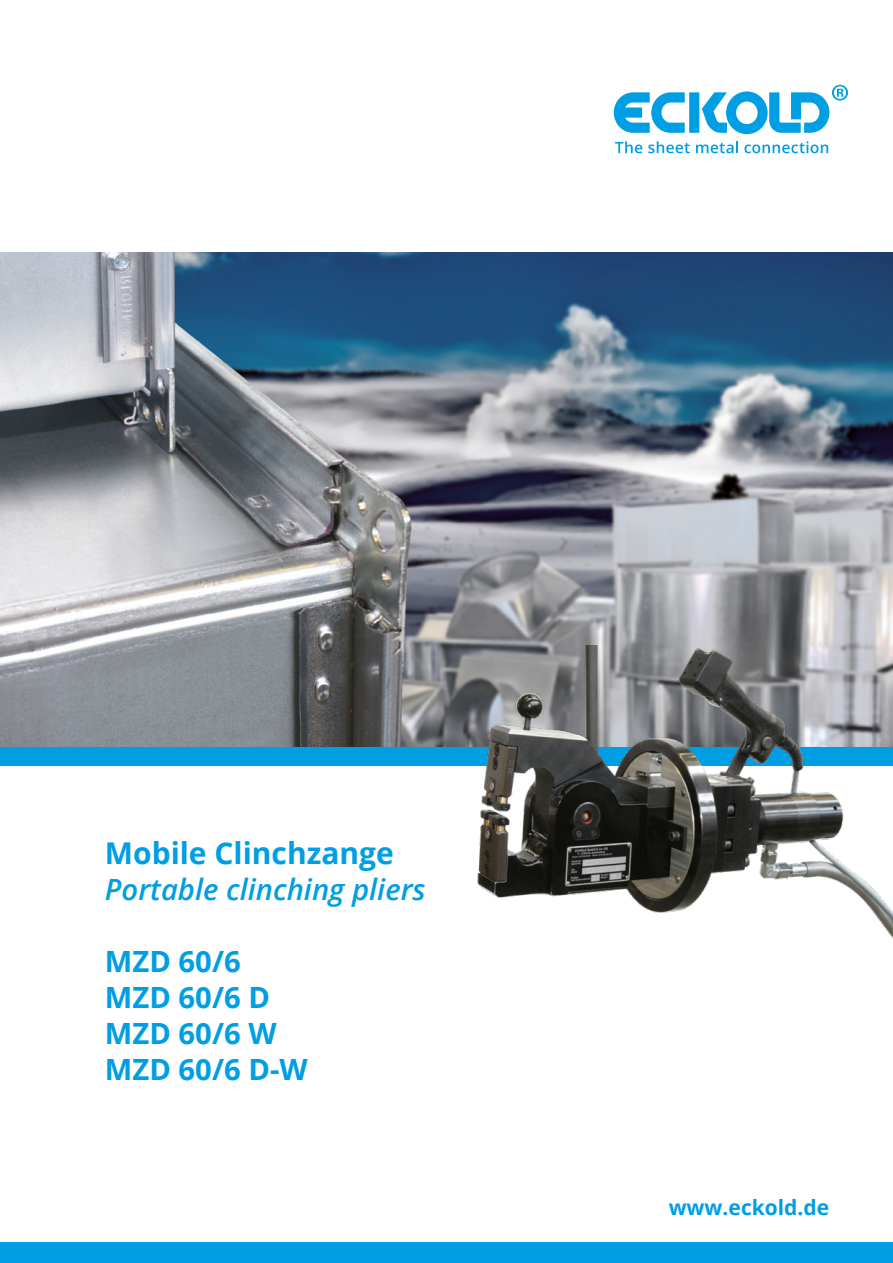
<style>
.page{position:relative;width:893px;height:1263px;background:#fff}
.page>*{position:absolute;margin:0;border:0;box-sizing:border-box;transform-origin:0 0}
.t1{font:700 30px "Open Sans";color:#009ee3}
.t2{font:700 29.25px/36px "Open Sans";color:#009ee3}
.t3{font:italic 600 29.25px "Open Sans";color:#009ee3}
.t4{font:700 21px "Open Sans";color:#009ee3}
</style>
<div class="page">
<div style="left:0;top:1242px;width:893px;height:21px;background:#009ee3"></div>
<svg style="left:615px;top:141px;width:27px;height:12px"></svg>
<svg style="left:648px;top:141px;width:42px;height:12px"></svg>
<svg style="left:696px;top:141px;width:42px;height:12px"></svg>
<svg style="left:744px;top:141px;width:84px;height:12px"></svg>
<svg style="left:614px;top:85px;width:234px;height:49px"></svg>
<img style="left:0;top:252px;width:893px;height:495px">
<div style="left:0;top:747px;width:893px;height:18px;background:#009ee3"></div>
<img style="left:468px;top:645px;width:425px;height:293px">
<p class="t1" style="left:105px;top:832px;width:291px">Mobile Clinchzange</p>
<p class="t3" style="left:105px;top:870px;width:322px">Portable clinching pliers</p>
<p class="t2" style="left:105px;top:943px;width:204px">MZD 60/6<br>MZD 60/6 D<br>MZD 60/6 W<br>MZD 60/6 D-W</p>
<p class="t4" style="left:669px;top:1193px;width:162px">www.eckold.de</p>
</div>
